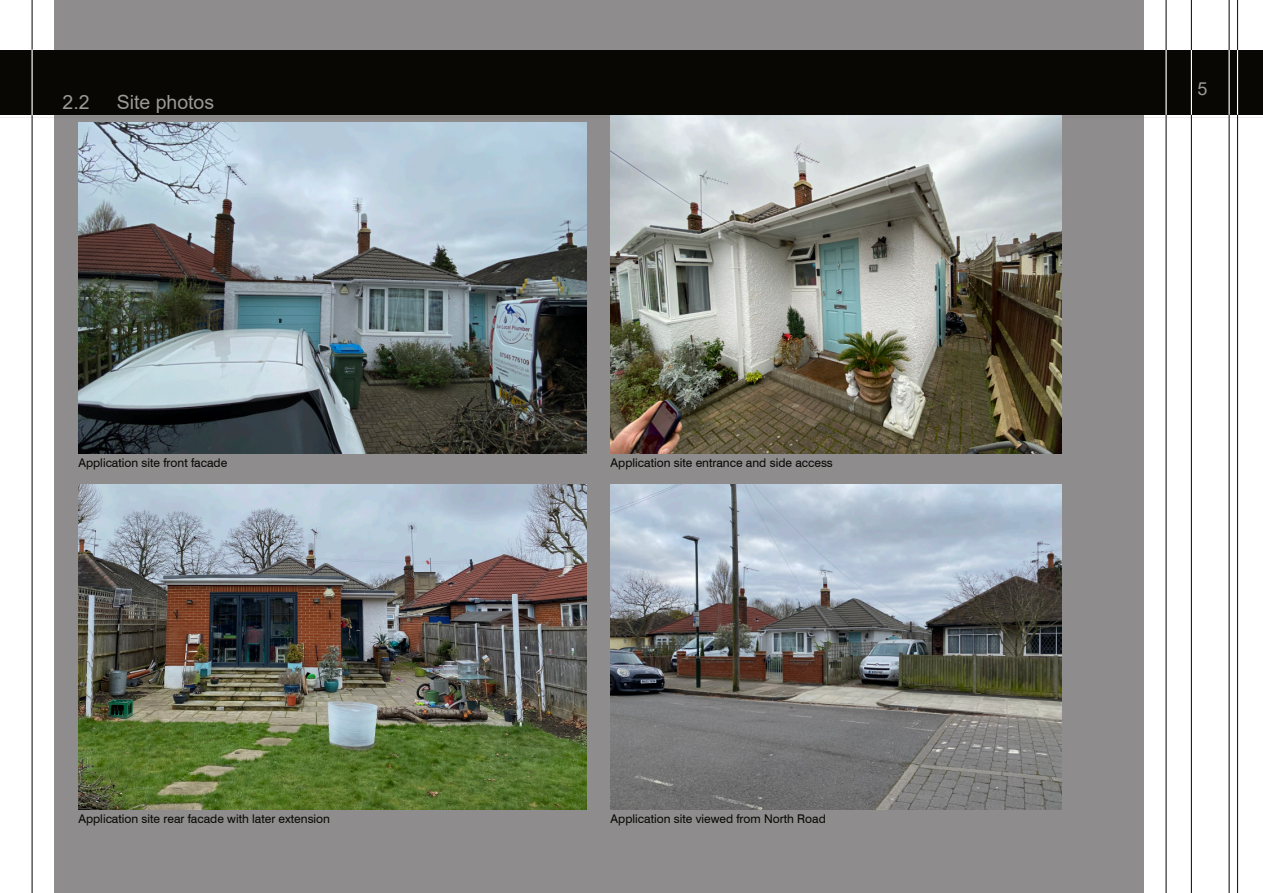
<style>
.page{position:relative;width:1263px;height:893px;background:#fff}
.page>*{position:absolute;margin:0;border:0;box-sizing:border-box;transform-origin:0 0}
.t1{font:19.5px "Arial";color:#9a9998}
.t2{font:18px "Arial";color:#9a9998}
.t3{font:12px "Swiss 721 BT";color:#080704}
</style>
<div class="page">
<div style="left:54px;top:0;width:1089px;height:893px;background:#8e8c8c"></div>
<div style="left:0;top:50px;width:1263px;height:65px;background:#080704"></div>
<hr style="left:32px;top:0;width:1px;height:893px;background:#231f20">
<hr style="left:1165px;top:0;width:2px;height:893px;background:#231f20">
<hr style="left:1191px;top:0;width:1px;height:893px;background:#231f20">
<hr style="left:1228px;top:0;width:2px;height:893px;background:#231f20">
<hr style="left:1237px;top:0;width:1px;height:893px;background:#231f20">
<hr style="left:1165px;top:50px;width:2px;height:65px;background:#fff">
<hr style="left:1191px;top:50px;width:1px;height:65px;background:#fff">
<hr style="left:1228px;top:50px;width:2px;height:65px;background:#fff">
<hr style="left:1237px;top:50px;width:1px;height:65px;background:#fff">
<hr style="left:32px;top:50px;width:1px;height:65px;background:#fff">
<hr style="left:0;top:117px;width:1263px;height:1px;background:#655942;opacity:.1">
<img style="left:78px;top:122px;width:509px;height:332px">
<img style="left:611px;top:116px;width:451px;height:338px">
<img style="left:79px;top:484px;width:508px;height:326px">
<img style="left:611px;top:484px;width:451px;height:326px">
<h1 class="t1" style="left:63px;top:95px;width:29px">2.2</h1>
<h1 class="t1" style="left:117px;top:95px;width:99px">Site photos</h1>
<p class="t3" style="left:78px;top:458px;width:150px">Application site front facade</p>
<p class="t3" style="left:611px;top:458px;width:224px">Application site entrance and side access</p>
<p class="t3" style="left:78px;top:814px;width:253px">Application site rear facade with later extension</p>
<p class="t3" style="left:611px;top:814px;width:217px">Application site viewed from North Road</p>
<h2 class="t2" style="left:1197px;top:82px;width:12px">5</h2>
</div>
